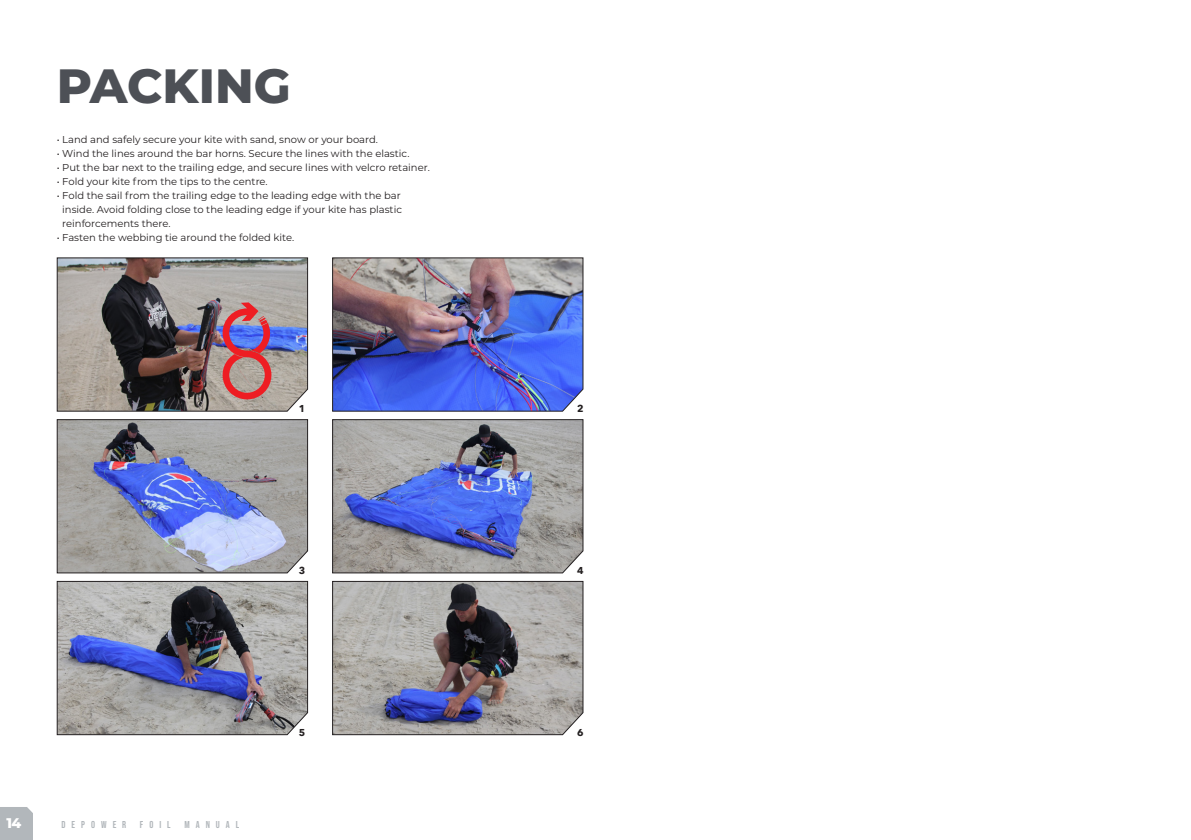
<style>
.page{position:relative;width:1191px;height:840px;background:#fff}
.page>*{position:absolute;margin:0;border:0;box-sizing:border-box;transform-origin:0 0}
.t1{font:800 48px "Montserrat";color:#4d5056}
.t2{font:800 14px "Montserrat";color:#fff}
.t3{font:10px/14px "Montserrat";color:#231f20}
.t4{font:700 10px "Bebas Neue Pro";letter-spacing:.6em;color:#b2b7bb}
.t5{font:700 10px "Avenir Next";color:#231f20}
</style>
<div class="page">
<svg style="left:0;top:807px;width:33px;height:32px"></svg>
<img style="left:332px;top:257px;width:252px;height:155px">
<img style="left:332px;top:419px;width:252px;height:154px">
<svg style="left:56px;top:580px;width:252px;height:155px;background:#8c8d9b"></svg>
<svg style="left:332px;top:580px;width:252px;height:155px;background:#8e8b8f"></svg>
<svg style="left:56px;top:419px;width:252px;height:154px;background:#979cb3"></svg>
<img style="left:56px;top:257px;width:252px;height:155px">
<h1 class="t1" style="left:57px;top:51px;width:235px">PACKING</h1>
<p class="t3" style="left:57px;top:131px;width:323px">• Land and safely secure your kite with sand, snow or your board.</p>
<p class="t3" style="left:57px;top:145px;width:354px">• Wind the lines around the bar horns. Secure the lines with the elastic.</p>
<p class="t3" style="left:57px;top:159px;width:374px">• Put the bar next to the trailing edge, and secure lines with velcro retainer.</p>
<p class="t3" style="left:57px;top:173px;width:212px">• Fold your kite from the tips to the centre.</p>
<p class="t3" style="left:62px;top:187px;width:341px;text-indent:-6px">• Fold the sail from the trailing edge to the leading edge with the bar inside. Avoid folding close to the leading edge if your kite has plastic reinforcements there.</p>
<p class="t3" style="left:57px;top:229px;width:239px">• Fasten the webbing tie around the folded kite.</p>
<p class="t5" style="left:299px;top:399px;width:8px">1</p>
<p class="t5" style="left:577px;top:399px;width:8px">2</p>
<p class="t5" style="left:299px;top:561px;width:8px">3</p>
<p class="t5" style="left:577px;top:561px;width:8px">4</p>
<h2 class="t2" style="left:7px;top:812px;width:16px">14</h2>
<p class="t4" style="left:62px;top:817px;width:66px">DEPOWER</p>
<p class="t4" style="left:140px;top:817px;width:32px">FOIL</p>
<p class="t4" style="left:184px;top:817px;width:57px">MANUAL</p>
<p class="t5" style="left:299px;top:723px;width:8px">5</p>
<p class="t5" style="left:577px;top:723px;width:8px">6</p>
</div>
